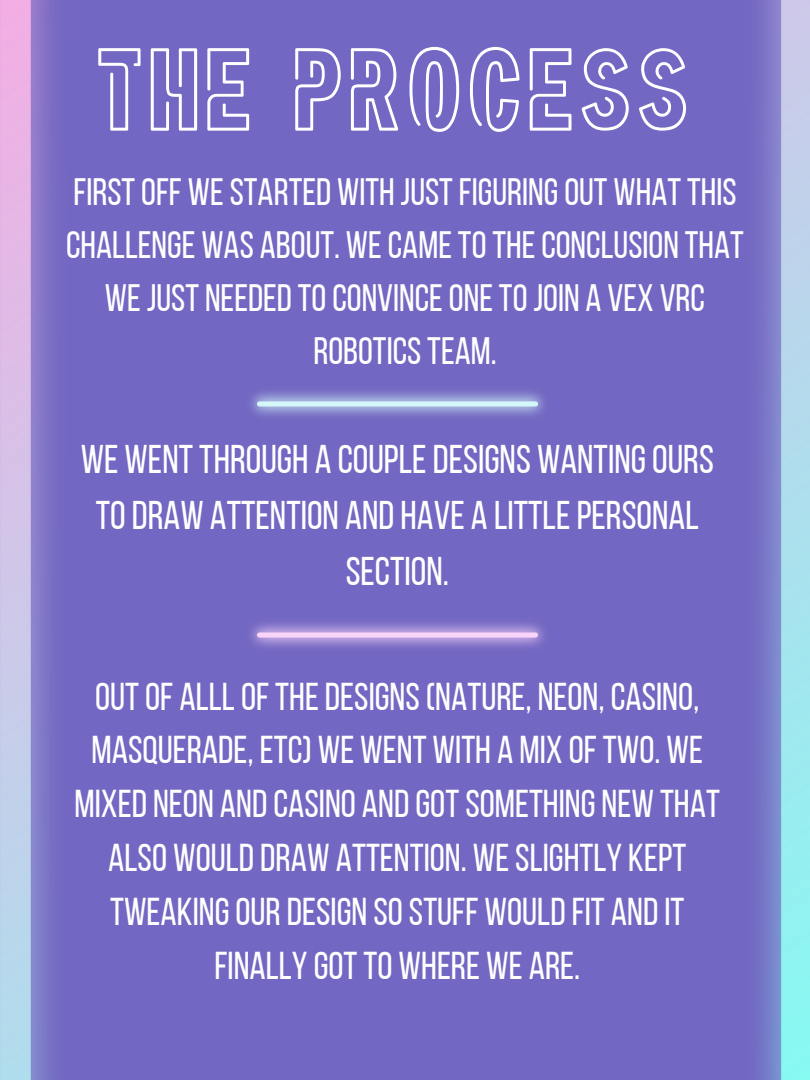
<style>
.page{position:relative;width:810px;height:1080px;background:#fff}
.page>*{position:absolute;margin:0;border:0;box-sizing:border-box;transform-origin:0 0}
.t1{font:103.12px "Neoneon";color:#fffefe}
.t2{font:40px/55.8px "Bebas Neue";color:#fffefe;text-align:center}
.t3{font:38.75px/53.9px "Bebas Neue";color:#fffefe;text-align:center}
.t4{font:38.12px/53px "Bebas Neue";color:#fffefe;text-align:center}
</style>
<div class="page">
<img style="left:0;top:0;width:810px;height:1080px">
<div style="left:236px;top:612px;width:322px;height:46px;background:#7267c2"></div>
<img style="left:242px;top:617px;width:311px;height:36px">
<div style="left:257px;top:632px;width:281px;height:6px;background:#f9d4fa;border-radius:3px"></div>
<div style="left:236px;top:381px;width:322px;height:46px;background:#7267c2"></div>
<img style="left:242px;top:386px;width:311px;height:36px">
<div style="left:257px;top:401px;width:281px;height:6px;background:#d4f7f9;border-radius:3px"></div>
<p class="t1" style="left:98px;top:48px;width:600px">THE PROCESS</p>
<h1 class="t4" style="left:66px;top:169px;width:679px">FIRSTOFF WESTARTED WITH JUSTFIGURINGOUT WHATTHIS CHALLENGE WAS ABOUT. WECAMETOTHECONCLUSION THAT WEJUST NEEDEDTOCONVINCEONETOJOIN A VEX VRC ROBOTICSTEAM.</h1>
<p class="t2" style="left:81px;top:435px;width:635px">WE WENTTHROUGH A COUPLEDESIGNS WANTINGOURS<br>TODRAW ATTENTION AND HAVE A LITTLEPERSONAL<br>SECTION.</p>
<p class="t3" style="left:75px;top:673px;width:647px">OUTOF ALLLOFTHEDESIGNS(NATURE, NEON, CASINO, MASQUERADE, ETC) WE WENT WITH A MIX OFTWO. WE MIXED NEON ANDCASINO ANDGOTSOMETHING NEW THAT ALSO WOULDDRAW ATTENTION. WESLIGHTLY KEPT TWEAKINGOURDESIGN SOSTUFF WOULDFIT ANDIT FINALLY GOTTO WHERE WE ARE.</p>
</div>
